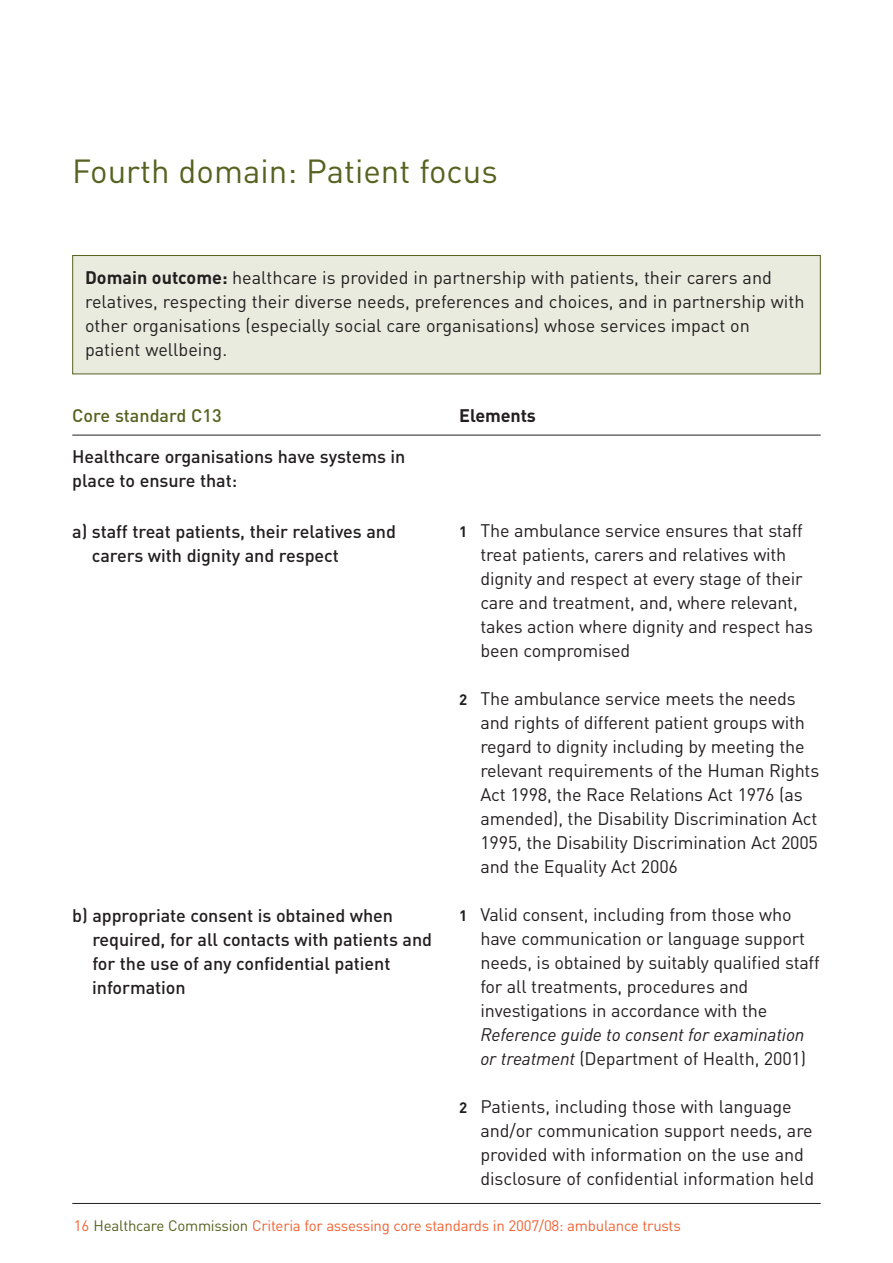
<style>
.page{position:relative;width:893px;height:1263px;background:#fff}
.page>*{position:absolute;margin:0;border:0;box-sizing:border-box;transform-origin:0 0}
.t1{font:33px "DIN";color:#566220}
.t2{font:18px/24px "DIN";letter-spacing:-.01em;color:#231f20}
.t3{font:500 18px/24px "DIN";letter-spacing:-.005em;color:#231f20}
.t4{font:500 18px "DIN";color:#566220}
.t5{font:700 18px "DIN";letter-spacing:-.005em;color:#231f20}
.t6{font:15px "DIN";letter-spacing:-.015em;color:#f16232}
.s1{font-weight:700}
.s2{font-weight:700;font-size:15px}
.s3{font-style:italic}
.s4{color:#566220}
</style>
<div class="page">
<hr style="left:72px;top:1203px;width:749px;height:1px;background:#231f20">
<div style="left:73px;top:255px;width:747px;height:119px;background:#e9ebdf"></div>
<div style="left:72px;top:255px;width:749px;height:119px;border:1px solid #566220"></div>
<hr style="left:72px;top:435px;width:749px;height:1px;background:#231f20">
<h1 class="t1" style="left:72px;top:152px;width:427px">Fourth domain: Patient focus</h1>
<p class="t2" style="left:85px;top:266px;width:721px"><span class="s1">Domain outcome:</span> healthcare is provided in partnership with patients, their carers and relatives, respecting their diverse needs, preferences and choices, and in partnership with other organisations (especially social care organisations) whose services impact on patient wellbeing.</p>
<p class="t4" style="left:72px;top:405px;width:151px">Core standard C13</p>
<p class="t5" style="left:459px;top:406px;width:78px">Elements</p>
<p class="t3" style="left:72px;top:445px;width:335px">Healthcare organisations have systems in place to ensure that:</p>
<p class="t3" style="left:72px;top:520px;width:325px">a) staff treat patients, their relatives and</p>
<p class="t2" style="left:459px;top:519px;width:345px"><span class="s2">1</span> The ambulance service ensures that staff</p>
<p class="t3" style="left:92px;top:544px;width:248px">carers with dignity and respect</p>
<p class="t2" style="left:480px;top:543px;width:334px">treat patients, carers and relatives with dignity and respect at every stage of their care and treatment, and, where relevant, takes action where dignity and respect has been compromised</p>
<p class="t2" style="left:480px;top:687px;width:340px;text-indent:-21px"><span class="s2">2</span> The ambulance service meets the needs and rights of different patient groups with regard to dignity including by meeting the relevant requirements of the Human Rights Act 1998, the Race Relations Act 1976 (as amended), the Disability Discrimination Act 1995, the Disability Discrimination Act 2005 and the Equality Act 2006</p>
<p class="t3" style="left:72px;top:904px;width:322px">b) appropriate consent is obtained when</p>
<p class="t2" style="left:459px;top:903px;width:334px"><span class="s2">1</span> Valid consent, including from those who</p>
<p class="t3" style="left:92px;top:928px;width:341px">required, for all contacts with patients and</p>
<p class="t2" style="left:480px;top:927px;width:326px">have communication or language support</p>
<p class="t3" style="left:92px;top:952px;width:300px">for the use of any confidential patient</p>
<p class="t2" style="left:480px;top:951px;width:341px">needs, is obtained by suitably qualified staff</p>
<p class="t3" style="left:92px;top:976px;width:95px">information</p>
<p class="t2" style="left:480px;top:975px;width:327px">for all treatments, procedures and investigations in accordance with the <span class="s3">Reference guide to consent for examination or treatment</span> (Department of Health, 2001)</p>
<p class="t2" style="left:480px;top:1095px;width:335px;text-indent:-21px"><span class="s2">2</span> Patients, including those with language and/or communication support needs, are provided with information on the use and disclosure of confidential information held</p>
<p class="t6" style="left:74px;top:1217px;width:608px">16 <span class="s4">Healthcare Commission</span> Criteria for assessing core standards in 2007/08: ambulance trusts</p>
</div>
